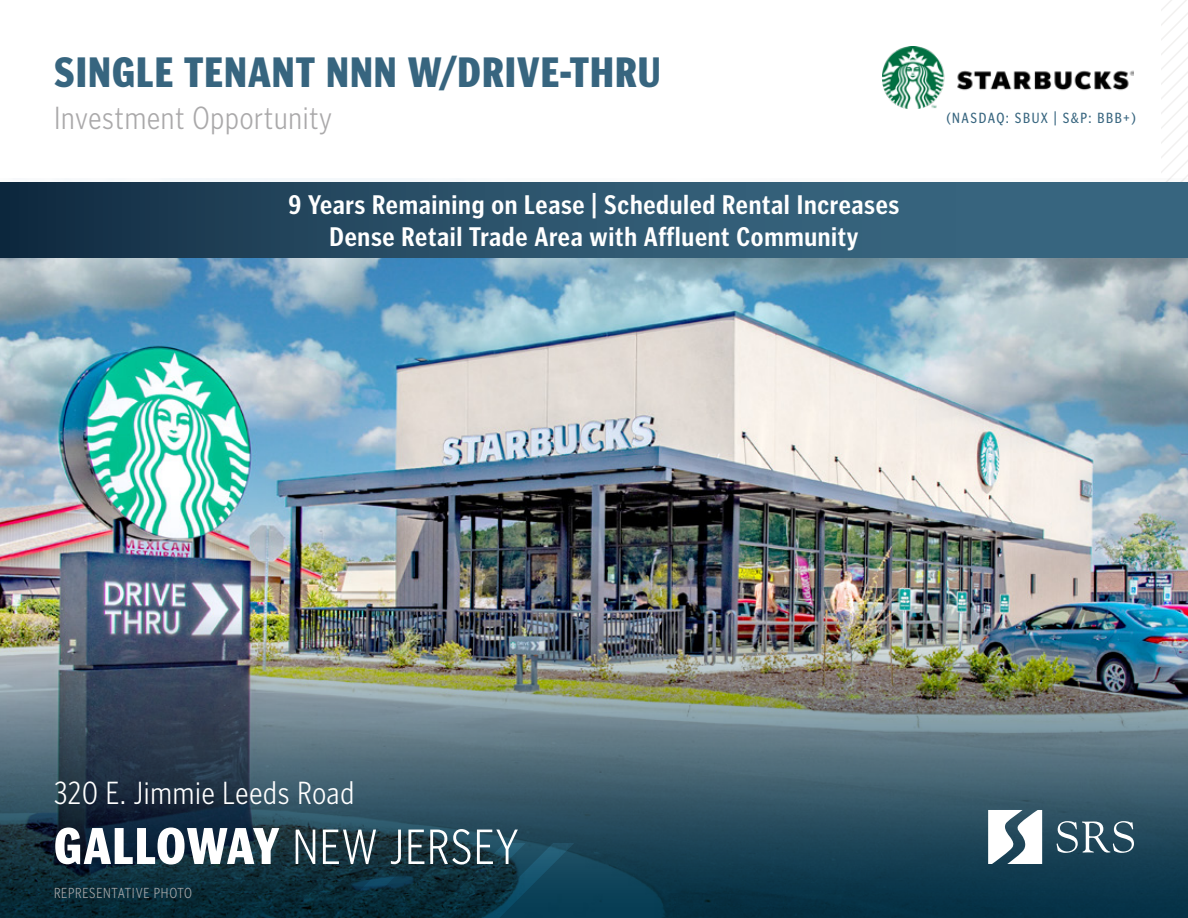
<style>
.page{position:relative;width:1188px;height:918px;background:#fff}
.page>*{position:absolute;margin:0;border:0;box-sizing:border-box;transform-origin:0 0}
.t1{font:300 51px "Poynter Gothic Text Cond";letter-spacing:.025em;color:#fff}
.t2{font:900 42px "Poynter Gothic Text Cond";letter-spacing:.025em;color:#37657f}
.t3{font:300 33px "Poynter Gothic Text Cond";letter-spacing:.025em;color:#aaa9aa}
.t4{font:300 33px "Poynter Gothic Text Cond";letter-spacing:.025em;color:#fff}
.t5{font:700 27px/32.4px "Poynter Gothic Text Cond";letter-spacing:.025em;color:#fff;text-align:center}
.t6{font:15px "Poynter Gothic Text Cond";letter-spacing:.1em;color:#37657f}
.t7{font:300 15px "Poynter Gothic Text Cond";letter-spacing:.05em;color:#aaa9aa}
.s1{font-weight:900}
</style>
<div class="page">
<img style="left:0;top:257px;width:1188px;height:357px">
<img style="left:0;top:614px;width:1188px;height:304px">
<svg style="left:1161px;top:0;width:27px;height:182px"></svg>
<svg style="left:0;top:844px;width:574px;height:74px;background:#0d2f3d"></svg>
<div style="left:0;top:182px;width:1188px;height:75px;background:linear-gradient(to right,#17334a,#3f718b)"></div>
<img style="left:882px;top:47px;width:252px;height:61px">
<svg style="left:1057px;top:821px;width:77px;height:32px"></svg>
<svg style="left:988px;top:810px;width:54px;height:54px"></svg>
<h2 class="t2" style="left:54px;top:49px;width:608px">SINGLE TENANT NNN W/DRIVE-THRU</h2>
<p class="t3" style="left:54px;top:100px;width:280px">Investment Opportunity</p>
<p class="t5" style="left:288px;top:188px;width:613px">9 Years Remaining on Lease | Scheduled Rental Increases<br>Dense Retail Trade Area with Affluent Community</p>
<p class="t6" style="left:946px;top:110px;width:191px">(NASDAQ: SBUX | S&amp;P: BBB+)</p>
<p class="t4" style="left:54px;top:775px;width:302px">320 E. Jimmie Leeds Road</p>
<h1 class="t1" style="left:54px;top:820px;width:466px"><span class="s1">GALLOWAY</span> NEW JERSEY</h1>
<p class="t7" style="left:54px;top:885px;width:140px">REPRESENTATIVE PHOTO</p>
</div>
